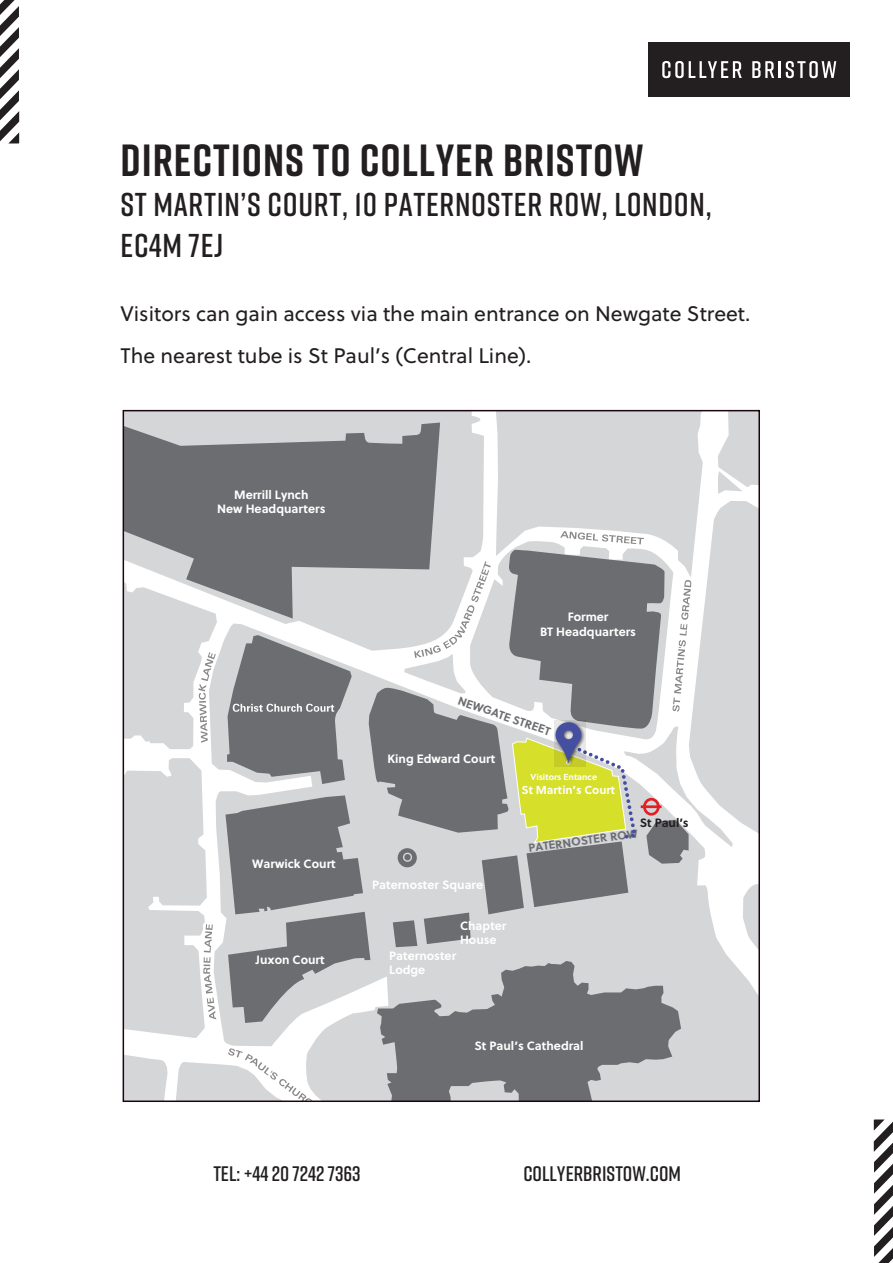
<style>
.page{position:relative;width:893px;height:1263px;background:#fff}
.page>*{position:absolute;margin:0;border:0;box-sizing:border-box;transform-origin:0 0}
.t1{font:700 45px "Rift";letter-spacing:.02em;color:#231f20}
.t2{font:600 33px/40.5px "Rift";letter-spacing:.02em;color:#231f20}
.t3{font:21px/42px "Soleil";color:#231f20}
.t4{font:600 21px "Rift";color:#211e1e}
.t5{font:700 12px/14.4px "Soleil";color:#fff;text-align:center}
.t6{font:700 12px "Soleil";color:#231f20}
.t7{font:700 11.55px "Soleil";color:#6c6d70}
.t8{font:700 11.55px "Soleil";color:#fff}
.t9{font:700 8.7px "Soleil";color:#fff}
</style>
<div class="page">
<svg style="left:0;top:0;width:19px;height:143px"></svg>
<svg style="left:874px;top:1119px;width:19px;height:144px"></svg>
<svg style="left:126px;top:413px;width:631px;height:686px;background:#b6b7b6"></svg>
<div style="left:649px;top:42px;width:201px;height:55px;background:#231f20"></div>
<svg style="left:662px;top:61px;width:80px;height:17px"></svg>
<svg style="left:752px;top:61px;width:84px;height:17px"></svg>
<h1 class="t1" style="left:121px;top:128px;width:524px">DIRECTIONS TO COLLYER BRISTOW</h1>
<h2 class="t2" style="left:121px;top:184px;width:593px">ST MARTIN’S COURT, 10 PATERNOSTER ROW, LONDON,<br>EC4M 7EJ</h2>
<h3 class="t3" style="left:121px;top:293px;width:631px">Visitors can gain access via the main entrance on Newgate Street.<br>The nearest tube is St Paul’s (Central Line).</h3>
<p class="t5" style="left:217px;top:487px;width:110px">Merrill Lynch<br>New Headquarters</p>
<p class="t5" style="left:252px;top:856px;width:85px">Warwick Court</p>
<p class="t5" style="left:540px;top:609px;width:97px">Former<br>BT Headquarters</p>
<p class="t7" style="left:461px;top:691px;width:99px;rotate:19deg">NEWGATE STREET</p>
<p class="t5" style="left:388px;top:751px;width:109px">King Edward Court</p>
<p class="t9" style="left:530px;top:770px;width:68px">Visitors Entance</p>
<p class="t8" style="left:522px;top:781px;width:95px">St Martin’s Court</p>
<p class="t5" style="left:372px;top:876px;width:113px">Paternoster Square</p>
<p class="t5" style="left:460px;top:917px;width:48px;text-align:left">Chapter<br>House</p>
<p class="t6" style="left:640px;top:814px;width:50px">St Paul’s</p>
<p class="t7" style="left:527px;top:839px;width:112px;rotate:-8deg">PATERNOSTER ROW</p>
<p class="t5" style="left:256px;top:952px;width:70px">Juxon Court</p>
<p class="t5" style="left:389px;top:948px;width:69px;text-align:left">Paternoster<br>Lodge</p>
<p class="t5" style="left:475px;top:1038px;width:111px">St Paul’s Cathedral</p>
<h3 class="t4" style="left:213px;top:1158px;width:149px">TEL: +44 20 7242 7363</h3>
<h3 class="t4" style="left:523px;top:1158px;width:159px">COLLYERBRISTOW.COM</h3>
</div>
